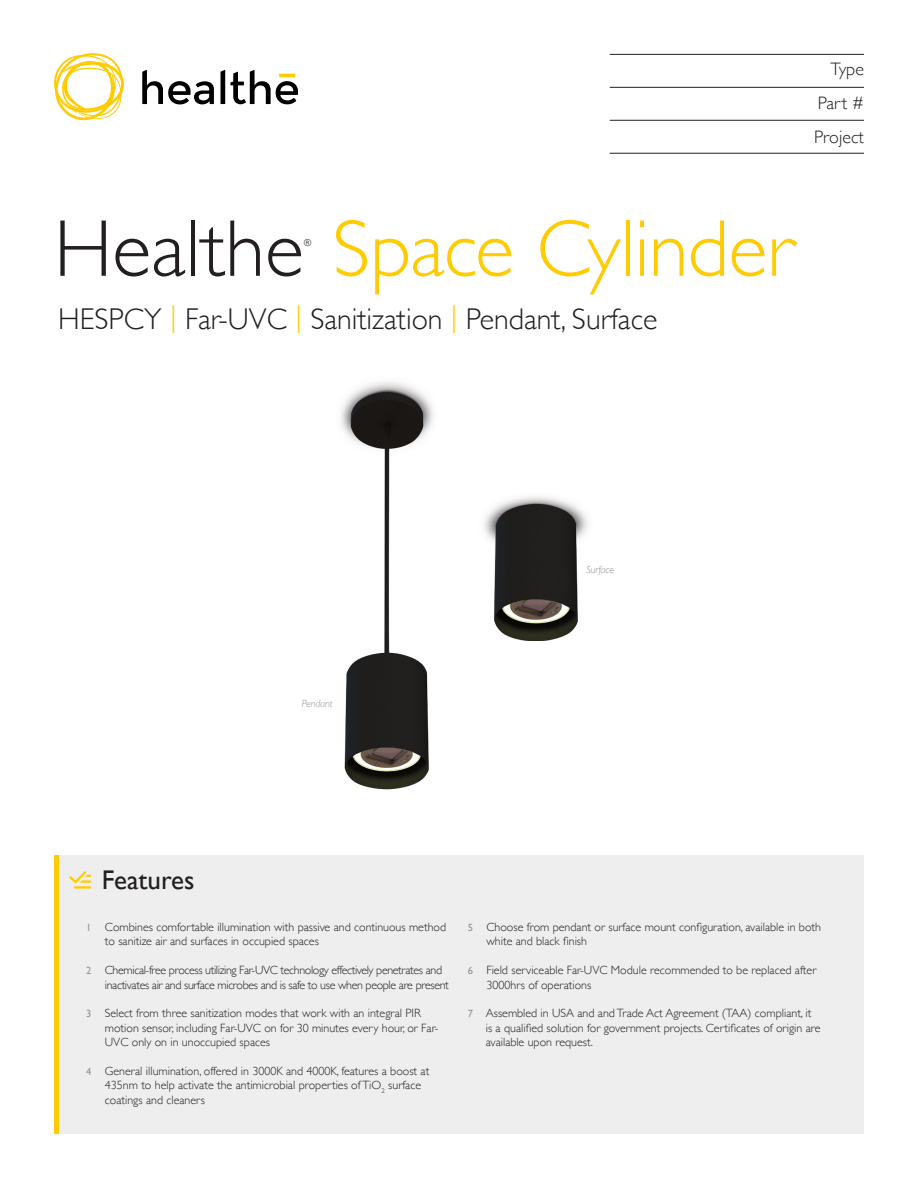
<style>
.page{position:relative;width:918px;height:1188px;background:#fff}
.page>*{position:absolute;margin:0;border:0;box-sizing:border-box;transform-origin:0 0}
.t1{font:300 81px "Gill Sans";color:#ffcb02}
.t2{font:300 30px "Gill Sans";color:#231f20}
.t3{font:27px "Gill Sans";color:#231f20}
.t4{font:300 18px "Gill Sans";color:#231f20}
.t5{font:300 12px/14.4px "Gill Sans";color:#231f20}
.t6{font:300 12px/14.4px "Gill Sans";letter-spacing:-.03em;color:#231f20}
.t7{font:italic 300 10.5px "Gill Sans";letter-spacing:-.01em;color:#939598}
.t8{font:300 9.6px "Gill Sans";color:#231f20}
.s1{color:#231f20}
.s2{color:#ffcb02}
.s3{font-weight:400;font-size:10.5px;color:#939598}
</style>
<div class="page">
<div style="left:54px;top:856px;width:810px;height:278px;background:#eeeeef"></div>
<hr style="left:54px;top:856px;width:4px;height:278px;background:#ffcb02">
<hr style="left:74px;top:886px;width:17px;height:3px;background:#ffcb02">
<svg style="left:69px;top:871px;width:22px;height:12px"></svg>
<svg style="left:142px;top:70px;width:72px;height:35px"></svg>
<svg style="left:221px;top:70px;width:77px;height:34px"></svg>
<hr style="left:279px;top:74px;width:16px;height:3px;background:#ffcb02">
<svg style="left:54px;top:53px;width:70px;height:67px"></svg>
<hr style="left:610px;top:87px;width:254px;height:1px;background:#231f20">
<hr style="left:610px;top:54px;width:254px;height:1px;background:#231f20">
<hr style="left:610px;top:120px;width:254px;height:1px;background:#231f20">
<hr style="left:610px;top:153px;width:254px;height:1px;background:#231f20">
<img style="left:341px;top:382px;width:92px;height:408px">
<img style="left:484px;top:496px;width:104px;height:145px">
<p class="t4" style="left:831px;top:55px;width:35px">Type</p>
<p class="t4" style="left:818px;top:89px;width:48px">Part #</p>
<p class="t4" style="left:814px;top:123px;width:51px">Project</p>
<p class="t1" style="left:54px;top:185px;width:742px"><span class="s1">Healthe</span> Space Cylinder</p>
<p class="t8" style="left:304px;top:236px;width:9px">®</p>
<p class="t2" style="left:58px;top:295px;width:601px">HESPCY <span class="s2">|</span> Far-UVC <span class="s2">|</span> Sanitization <span class="s2">|</span> Pendant, Surface</p>
<p class="t3" style="left:102px;top:864px;width:94px">Features</p>
<p class="t7" style="left:302px;top:698px;width:33px">Pendant</p>
<p class="t7" style="left:587px;top:563px;width:29px">Surface</p>
<p class="t5" style="left:105px;top:919px;width:343px;text-indent:-19px"><span class="s3">1</span> Combines comfortable illumination with passive and continuous method to sanitize air and surfaces in occupied spaces</p>
<p class="t6" style="left:105px;top:962px;width:345px;text-indent:-19px"><span class="s3">2</span> Chemical-free process utilizing Far-UVC technology effectively penetrates and inactivates air and surface microbes and is safe to use when people are present</p>
<p class="t5" style="left:105px;top:1006px;width:335px;text-indent:-19px"><span class="s3">3</span> Select from three sanitization modes that work with an integral PIR motion sensor, including Far-UVC on for 30 minutes every hour, or Far-<br>UVC only on in unoccupied spaces</p>
<p class="t5" style="left:105px;top:1063px;width:326px;text-indent:-19px"><span class="s3">4</span> General illumination, offered in 3000K and 4000K, features a boost at<br>435nm to help activate the antimicrobial properties of TiO<sub>2</sub> surface coatings and cleaners</p>
<p class="t5" style="left:486px;top:919px;width:336px;text-indent:-19px"><span class="s3">5</span> Choose from pendant or surface mount configuration, available in both white and black finish</p>
<p class="t5" style="left:486px;top:962px;width:331px;text-indent:-19px"><span class="s3">6</span> Field serviceable Far-UVC Module recommended to be replaced after<br>3000hrs of operations</p>
<p class="t5" style="left:486px;top:1006px;width:336px;text-indent:-18px"><span class="s3">7</span> Assembled in USA and and Trade Act Agreement (TAA) compliant, it is a qualified solution for government projects. Certificates of origin are available upon request.</p>
</div>
